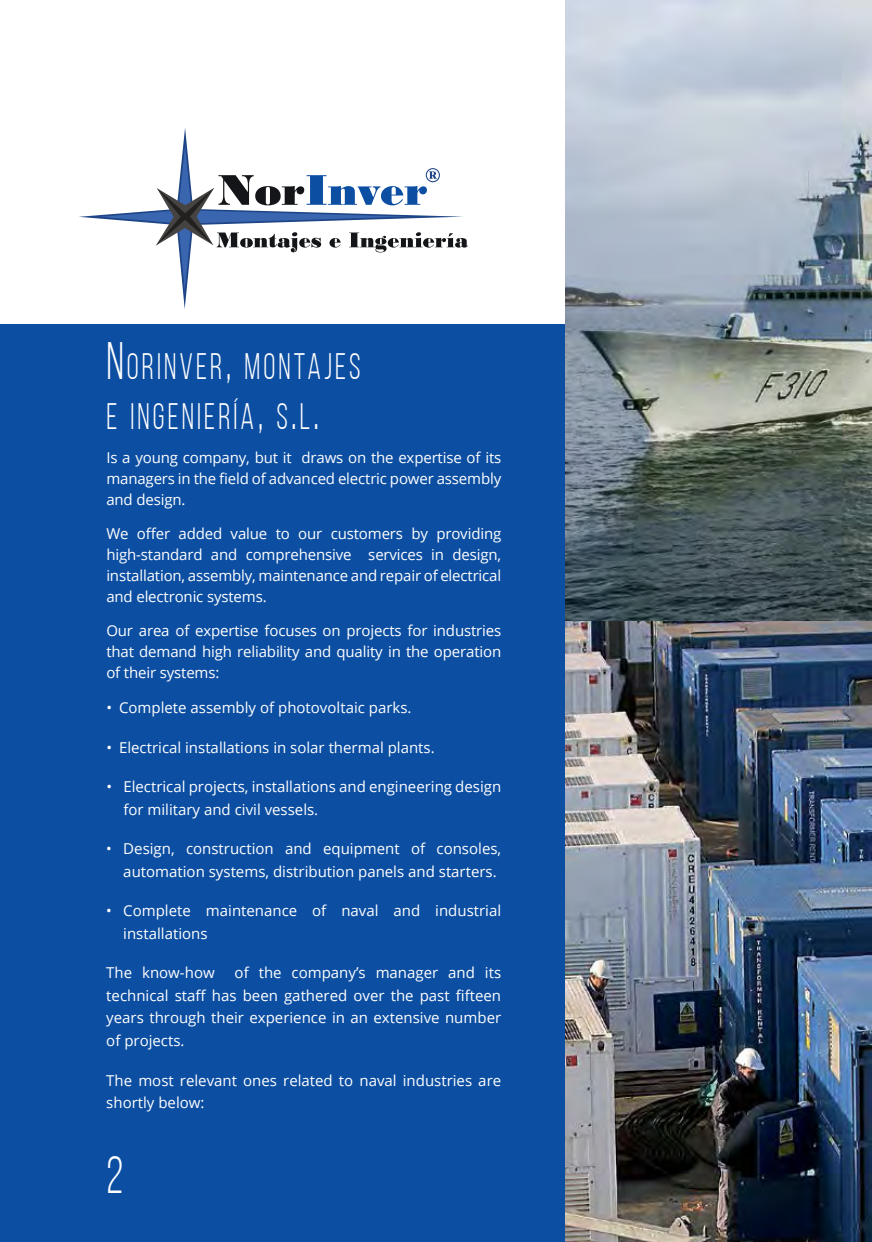
<style>
.page{position:relative;width:872px;height:1242px;background:#fff}
.page>*{position:absolute;margin:0;border:0;box-sizing:border-box;transform-origin:0 0}
.t1{font:52.5px "Bebas Neue";color:#fff;scale:.85 1}
.t2{font:36.75px/49.5px "Bebas Neue";letter-spacing:.1em;color:#fff;scale:.85 1}
.t3{font:15px/21px "Open Sans";color:#fff;text-align:justify}
.s1{font-size:52.5px}
</style>
<div class="page">
<div style="left:0;top:324px;width:872px;height:918px;background:#0c4ea2"></div>
<img style="left:566px;top:0;width:306px;height:1242px">
<svg style="left:100px;top:145px;width:283px;height:145px"></svg>
<svg style="left:156px;top:168px;width:312px;height:84px"></svg>
<h2 class="t2" style="left:106px;top:341px;width:301px"><span class="s1">N</span>ORINVER<span class="s1">,</span> MONTAJES<br>E INGENIERÍA<span class="s1">,</span> S<span class="s1">.</span>L<span class="s1">.</span></h2>
<p class="t3" style="left:106px;top:447px;width:396px">Is a young company, but it draws on the expertise of its managers in the field of advanced electric power assembly and design.</p>
<p class="t3" style="left:106px;top:523px;width:396px">We offer added value to our customers by providing high-standard and comprehensive services in design, installation, assembly, maintenance and repair of electrical and electronic systems.</p>
<p class="t3" style="left:106px;top:619px;width:396px">Our area of expertise focuses on projects for industries that demand high reliability and quality in the operation of their systems:</p>
<p class="t3" style="left:106px;top:697px;width:307px">• Complete assembly of photovoltaic parks.</p>
<p class="t3" style="left:106px;top:736px;width:330px">• Electrical installations in solar thermal plants.</p>
<p class="t3" style="left:123px;top:775px;width:379px;line-height:22.5px;text-indent:-17px">• Electrical projects, installations and engineering design for military and civil vessels.</p>
<p class="t3" style="left:106px;top:837px;width:396px;line-height:22.5px;text-align:right">• Design, construction and equipment of consoles, automation systems, distribution panels and starters.</p>
<p class="t3" style="left:123px;top:899px;width:379px;line-height:22.5px;text-indent:-17px">• Complete maintenance of naval and industrial installations</p>
<p class="t3" style="left:106px;top:962px;width:110px">The know-how</p>
<p class="t3" style="left:106px;top:961px;width:396px;line-height:22.5px;text-indent:128px">of the company’s manager and its technical staff has been gathered over the past fifteen years through their experience in an extensive number of projects.</p>
<p class="t3" style="left:106px;top:1068px;width:396px;line-height:22.5px">The most relevant ones related to naval industries are shortly below:</p>
<h1 class="t1" style="left:106px;top:1146px;width:21px">2</h1>
</div>
